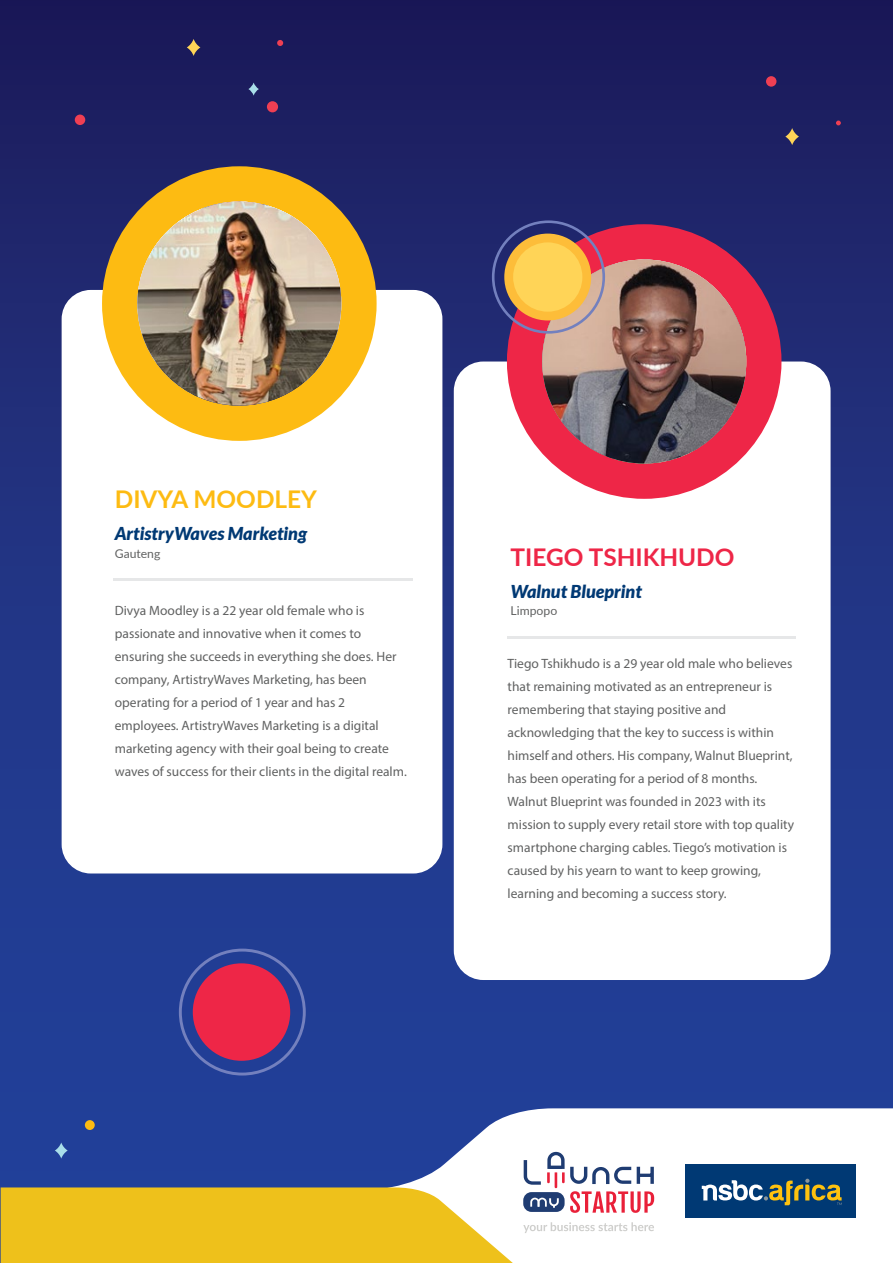
<style>
.page{position:relative;width:893px;height:1263px;background:#fff}
.page>*{position:absolute;margin:0;border:0;box-sizing:border-box;transform-origin:0 0}
.t1{font:700 24.45px "Lato";color:#ee2647}
.t2{font:700 24.45px "Lato";color:#fdbb12}
.t3{font:italic 900 17.85px "Lato";color:#003974}
.t4{font:13.5px/23.1px "Myriad Pro";color:#606161}
.t5{font:12.15px "Lato";color:#606161}
</style>
<div class="page">
<div style="left:1px;top:0;width:892px;height:1263px;background:linear-gradient(to bottom,#1f1f5f,#2449a6)"></div>
<div style="left:766px;top:76px;width:10px;height:11px;background:#ef3f53;border-radius:50%"></div>
<svg style="left:836px;top:121px;width:5px;height:4px"></svg>
<div style="left:75px;top:115px;width:10px;height:10px;background:#ef3f53;border-radius:50%"></div>
<svg style="left:785px;top:128px;width:14px;height:17px"></svg>
<svg style="left:187px;top:39px;width:13px;height:17px"></svg>
<div style="left:267px;top:101px;width:11px;height:11px;background:#ef3f53;border-radius:50%"></div>
<svg style="left:248px;top:83px;width:11px;height:13px"></svg>
<svg style="left:277px;top:40px;width:6px;height:6px"></svg>
<svg style="left:4px;top:1108px;width:889px;height:155px"></svg>
<svg style="left:1px;top:1187px;width:515px;height:76px;background:#eec631"></svg>
<svg style="left:523px;top:1222px;width:131px;height:11px"></svg>
<svg style="left:524px;top:1152px;width:130px;height:61px"></svg>
<div style="left:685px;top:1164px;width:171px;height:54px;background:#003974"></div>
<svg style="left:702px;top:1179px;width:140px;height:26px"></svg>
<div style="left:62px;top:290px;width:380px;height:583px;background:#fff;border-radius:29px"></div>
<div style="left:454px;top:361px;width:377px;height:619px;background:#fff;border-radius:30px"></div>
<hr style="left:113px;top:578px;width:300px;height:2px;background:#e6e7e8">
<hr style="left:508px;top:636px;width:288px;height:2px;background:#e6e7e8">
<div style="left:102px;top:166px;width:275px;height:275px;background:#fdbb12;border-radius:50%"></div>
<img style="left:152px;top:202px;width:166px;height:204px">
<img style="left:137px;top:202px;width:204px;height:204px;border-radius:102px">
<div style="left:507px;top:224px;width:274px;height:275px;background:#ee2647;border-radius:50%"></div>
<img style="left:542px;top:259px;width:204px;height:205px;border-radius:102px">
<svg style="left:492px;top:220px;width:113px;height:114px"></svg>
<div style="left:504px;top:234px;width:87px;height:86px;background:#fdbd39;border-radius:50%"></div>
<div style="left:513px;top:242px;width:69px;height:70px;background:#ffd457;border-radius:50%"></div>
<svg style="left:179px;top:949px;width:127px;height:126px;background:#2c469a"></svg>
<div style="left:193px;top:963px;width:97px;height:98px;background:#ee2647;border-radius:50%"></div>
<h1 class="t2" style="left:115px;top:481px;width:204px">DIVYA MOODLEY</h1>
<h2 class="t3" style="left:115px;top:523px;width:194px">ArtistryWaves Marketing</h2>
<p class="t5" style="left:115px;top:544px;width:47px">Gauteng</p>
<p class="t4" style="left:115px;top:598px;width:294px">Divya Moodley is a 22 year old female who is passionate and innovative when it comes to ensuring she succeeds in everything she does. Her company, ArtistryWaves Marketing, has been operating for a period of 1 year and has 2 employees. ArtistryWaves Marketing is a digital marketing agency with their goal being to create waves of success for their clients in the digital realm.</p>
<h1 class="t1" style="left:511px;top:539px;width:225px">TIEGO TSHIKHUDO</h1>
<h2 class="t3" style="left:511px;top:581px;width:133px">Walnut Blueprint</h2>
<p class="t5" style="left:511px;top:602px;width:48px">Limpopo</p>
<p class="t4" style="left:508px;top:652px;width:288px">Tiego Tshikhudo is a 29 year old male who believes that remaining motivated as an entrepreneur is remembering that staying positive and acknowledging that the key to success is within himself and others. His company, Walnut Blueprint, has been operating for a period of 8 months.<br>Walnut Blueprint was founded in 2023 with its mission to supply every retail store with top quality smartphone charging cables. Tiego’s motivation is caused by his yearn to want to keep growing, learning and becoming a success story.</p>
</div>
